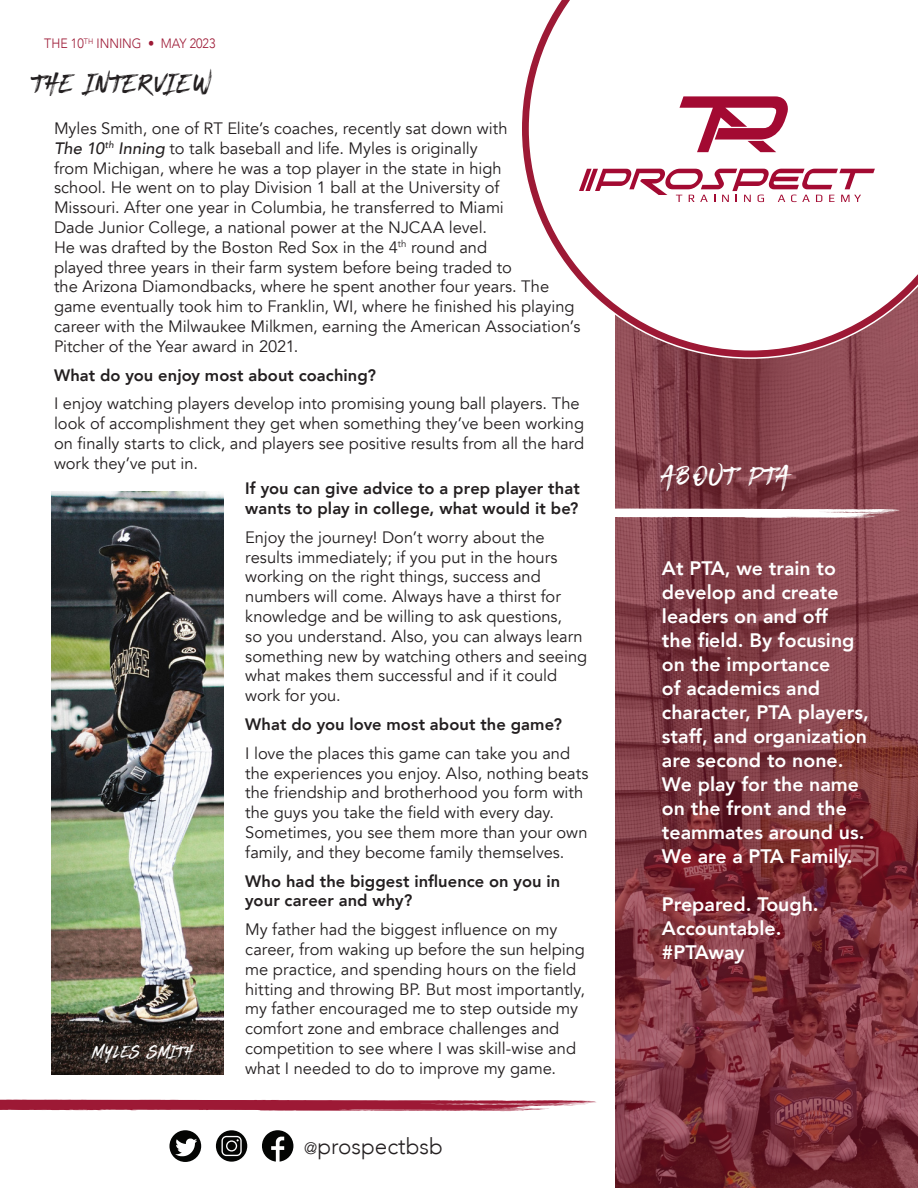
<style>
.page{position:relative;width:918px;height:1188px;background:#fff}
.page>*{position:absolute;margin:0;border:0;box-sizing:border-box;transform-origin:0 0}
.Main_Section_Header{font:28.5px "BLACKHAWK";letter-spacing:.07em;color:#231f20}
.Main_Section_Header-2{font:28.5px "BLACKHAWK";letter-spacing:.07em;color:#fff}
.List{font:300 22.5px "Avenir";color:#231f20}
.Main_and_Sidebar_Bod{font:800 19.5px "Avenir";color:#fff}
.Main_Section_Header-3{font:18px "BLACKHAWK";letter-spacing:.07em;color:#fff}
.Main_and_Sidebar_Bod-2{font:16.5px/19.8px "Avenir";color:#231f20}
.Main_and_Sidebar_Bod-3{font:800 16.5px/19.8px "Avenir";letter-spacing:.005em;color:#231f20}
.Main_Section_Header-4{font:300 13.5px "Avenir";color:#9d1935;scale:.92 1}
.s1{font-weight:500;font-style:italic}
.s2{font-size:16.5px}
</style>
<div class="page">
<svg style="left:616px;top:359px;width:302px;height:829px;background:#823b44"></svg>
<svg style="left:0;top:1100px;width:596px;height:11px;background:#ad4158"></svg>
<img style="left:52px;top:492px;width:171px;height:582px">
<svg style="left:522px;top:81px;width:396px;height:278px"></svg>
<svg style="left:262px;top:1130px;width:31px;height:32px"></svg>
<svg style="left:216px;top:1130px;width:31px;height:32px"></svg>
<svg style="left:169px;top:1130px;width:32px;height:32px"></svg>
<svg style="left:527px;top:0;width:391px;height:352px"></svg>
<svg style="left:579px;top:169px;width:296px;height:33px"></svg>
<svg style="left:680px;top:96px;width:109px;height:56px"></svg>
<svg style="left:615px;top:508px;width:285px;height:10px"></svg>
<p class="Main_Section_Header-4" style="left:44px;top:35px;width:188px">THE 10<sup>TH</sup> INNING • MAY 2023</p>
<p class="Main_Section_Header" style="left:33px;top:66px;width:179px">THE INTERVIEW</p>
<p class="Main_and_Sidebar_Bod-2" style="left:54px;top:119px;width:528px">Myles Smith, one of RT Elite’s coaches, recently sat down with<br><span class="s1">The 10</span><sup>th</sup> <span class="s1">Inning</span> to talk baseball and life. Myles is originally<br>from Michigan, where he was a top player in the state in high<br>school. He went on to play Division 1 ball at the University of<br>Missouri. After one year in Columbia, he transferred to Miami<br>Dade Junior College, a national power at the NJCAA level.<br>He was drafted by the Boston Red Sox in the 4<sup>th</sup> round and<br>played three years in their farm system before being traded to<br>the Arizona Diamondbacks, where he spent another four years. The game eventually took him to Franklin, WI, where he finished his playing career with the Milwaukee Milkmen, earning the American Association’s Pitcher of the Year award in 2021.</p>
<p class="Main_and_Sidebar_Bod-3" style="left:54px;top:365px;width:323px">What do you enjoy most about coaching?</p>
<p class="Main_and_Sidebar_Bod-2" style="left:54px;top:394px;width:532px">I enjoy watching players develop into promising young ball players. The look of accomplishment they get when something they’ve been working on finally starts to click, and players see positive results from all the hard work they’ve put in.</p>
<p class="Main_and_Sidebar_Bod-3" style="left:245px;top:479px;width:336px">If you can give advice to a prep player that wants to play in college, what would it be?</p>
<p class="Main_and_Sidebar_Bod-2" style="left:245px;top:528px;width:343px">Enjoy the journey! Don’t worry about the results immediately; if you put in the hours working on the right things, success and numbers will come. Always have a thirst for knowledge and be willing to ask questions,<br>so you understand. Also, you can always learn something new by watching others and seeing what makes them successful and if it could work for you.</p>
<p class="Main_and_Sidebar_Bod-3" style="left:245px;top:714px;width:318px">What do you love most about the game?</p>
<p class="Main_and_Sidebar_Bod-2" style="left:245px;top:744px;width:345px">I love the places this game can take you and the experiences you enjoy. Also, nothing beats the friendship and brotherhood you form with the guys you take the field with every day.<br>Sometimes, you see them more than your own family, and they become family themselves.</p>
<p class="Main_and_Sidebar_Bod-3" style="left:245px;top:871px;width:317px">Who had the biggest influence on you in your career and why?</p>
<p class="Main_and_Sidebar_Bod-2" style="left:245px;top:920px;width:341px">My father had the biggest influence on my career, from waking up before the sun helping me practice, and spending hours on the field hitting and throwing BP. But most importantly, my father encouraged me to step outside my comfort zone and embrace challenges and competition to see where I was skill-wise and what I needed to do to improve my game.</p>
<p class="Main_Section_Header-3" style="left:93px;top:1041px;width:101px">MYLES SMITH</p>
<p class="List" style="left:304px;top:1133px;width:140px"><span class="s2">@</span>prospectbsb</p>
<p class="Main_Section_Header-2" style="left:662px;top:458px;width:128px">ABOUT PTA</p>
<p class="Main_and_Sidebar_Bod" style="left:662px;top:553px;width:176px">At PTA, we train to</p>
<p class="Main_and_Sidebar_Bod" style="left:662px;top:577px;width:178px">develop and create</p>
<p class="Main_and_Sidebar_Bod" style="left:662px;top:601px;width:168px">leaders on and off</p>
<p class="Main_and_Sidebar_Bod" style="left:662px;top:625px;width:194px">the field. By focusing</p>
<p class="Main_and_Sidebar_Bod" style="left:662px;top:649px;width:170px">on the importance</p>
<p class="Main_and_Sidebar_Bod" style="left:662px;top:673px;width:160px">of academics and</p>
<p class="Main_and_Sidebar_Bod" style="left:662px;top:697px;width:208px">character, PTA players,</p>
<p class="Main_and_Sidebar_Bod" style="left:662px;top:721px;width:207px">staff, and organization</p>
<p class="Main_and_Sidebar_Bod" style="left:662px;top:745px;width:183px">are second to none.</p>
<p class="Main_and_Sidebar_Bod" style="left:662px;top:769px;width:199px">We play for the name</p>
<p class="Main_and_Sidebar_Bod" style="left:662px;top:793px;width:186px">on the front and the</p>
<p class="Main_and_Sidebar_Bod" style="left:662px;top:817px;width:204px">teammates around us.</p>
<p class="Main_and_Sidebar_Bod" style="left:662px;top:841px;width:192px">We are a PTA Family.</p>
<p class="Main_and_Sidebar_Bod" style="left:662px;top:889px;width:158px">Prepared. Tough.</p>
<p class="Main_and_Sidebar_Bod" style="left:662px;top:913px;width:121px">Accountable.</p>
<p class="Main_and_Sidebar_Bod" style="left:662px;top:937px;width:84px">#PTAway</p>
</div>
